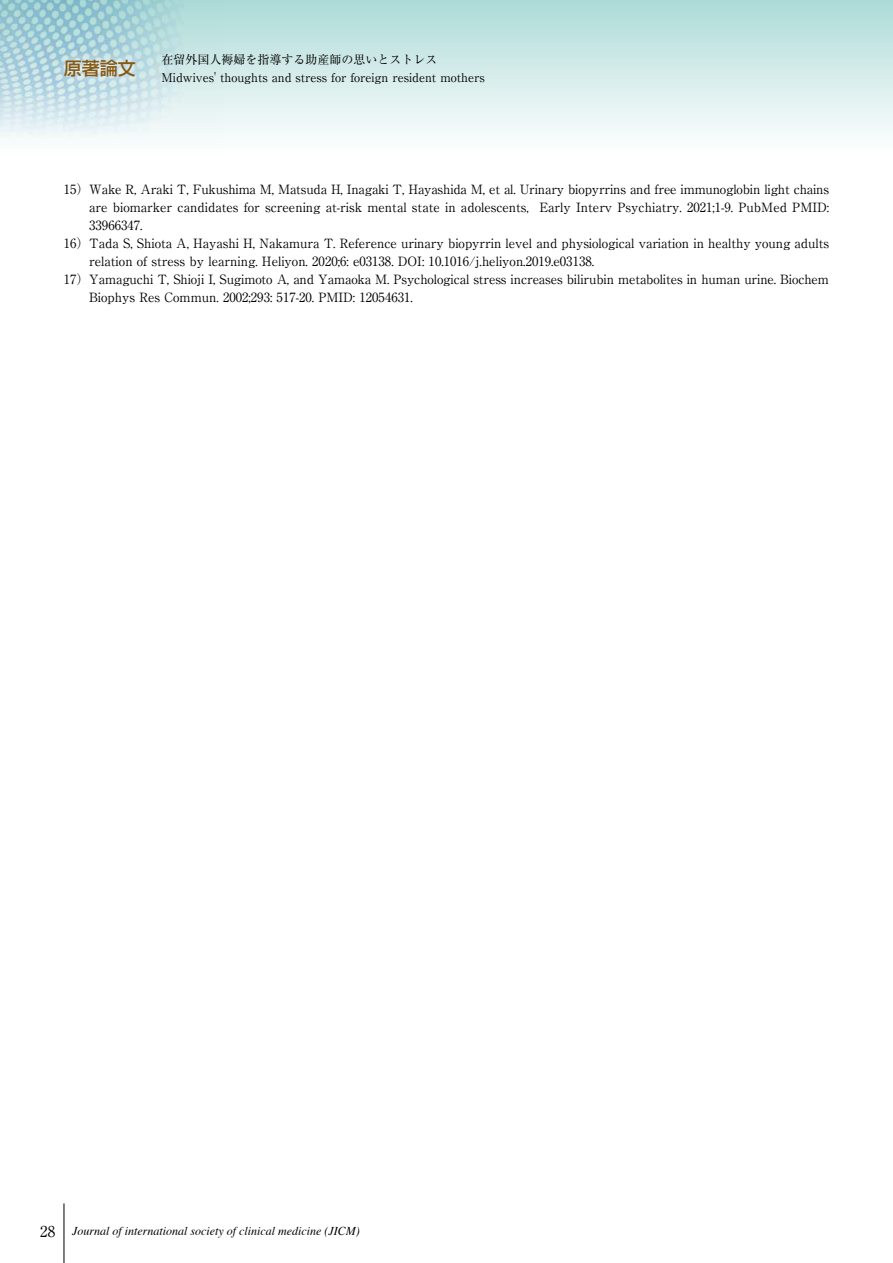
<style>
.page{position:relative;width:893px;height:1263px;background:#fff}
.page>*{position:absolute;margin:0;border:0;box-sizing:border-box;transform-origin:0 0}
.t1{font:500 18px "Shin Go Pro";color:#875a14}
.t2{font:12.75px "Ryumin Pro";color:#000}
.t3{font:12px/18px "Ryumin Pro";color:#000}
.t4{font:italic 12px "Times";color:#000}
.s1{font-family:"Ryumin Pro";font-style:normal;font-size:15px}
</style>
<div class="page">
<div style="left:0;top:0;width:893px;height:157px;background:linear-gradient(to bottom,#addbd8,#fff)"></div>
<img style="left:0;top:0;width:222px;height:157px">
<hr style="left:64px;top:1203px;width:1px;height:60px;background:#000">
<svg style="left:54px;top:48px;width:92px;height:40px;background:#c1dde4"></svg>
<h1 class="t1" style="left:64px;top:53px;width:73px">原著論文</h1>
<p class="t3" style="left:162px;top:49px;width:325px">在留外国人褥婦を指導する助産師の思いとストレス<br>Midwives' thoughts and stress for foreign resident mothers</p>
<p class="t2" style="left:64px;top:179px;width:767px">15）Wake R, Araki T, Fukushima M, Matsuda H, Inagaki T, Hayashida M, et al. Urinary biopyrrins and free immunoglobin light chains</p>
<p class="t2" style="left:89px;top:197px;width:741px">are biomarker candidates for screening at-risk mental state in adolescents, Early Interv Psychiatry. 2021;1-9. PubMed PMID:</p>
<p class="t2" style="left:89px;top:215px;width:55px">33966347.</p>
<p class="t2" style="left:64px;top:233px;width:767px">16）Tada S, Shiota A, Hayashi H, Nakamura T. Reference urinary biopyrrin level and physiological variation in healthy young adults</p>
<p class="t2" style="left:89px;top:251px;width:506px">relation of stress by learning. Heliyon. 2020;6: e03138. DOI: 10.1016/j.heliyon.2019.e03138.</p>
<p class="t2" style="left:64px;top:269px;width:767px">17）Yamaguchi T, Shioji I, Sugimoto A, and Yamaoka M. Psychological stress increases bilirubin metabolites in human urine. Biochem</p>
<p class="t2" style="left:89px;top:287px;width:325px">Biophys Res Commun. 2002;293: 517-20. PMID: 12054631.</p>
<p class="t4" style="left:40px;top:1220px;width:321px"><span class="s1">28</span> Journal of international society of clinical medicine (JICM)</p>
</div>
